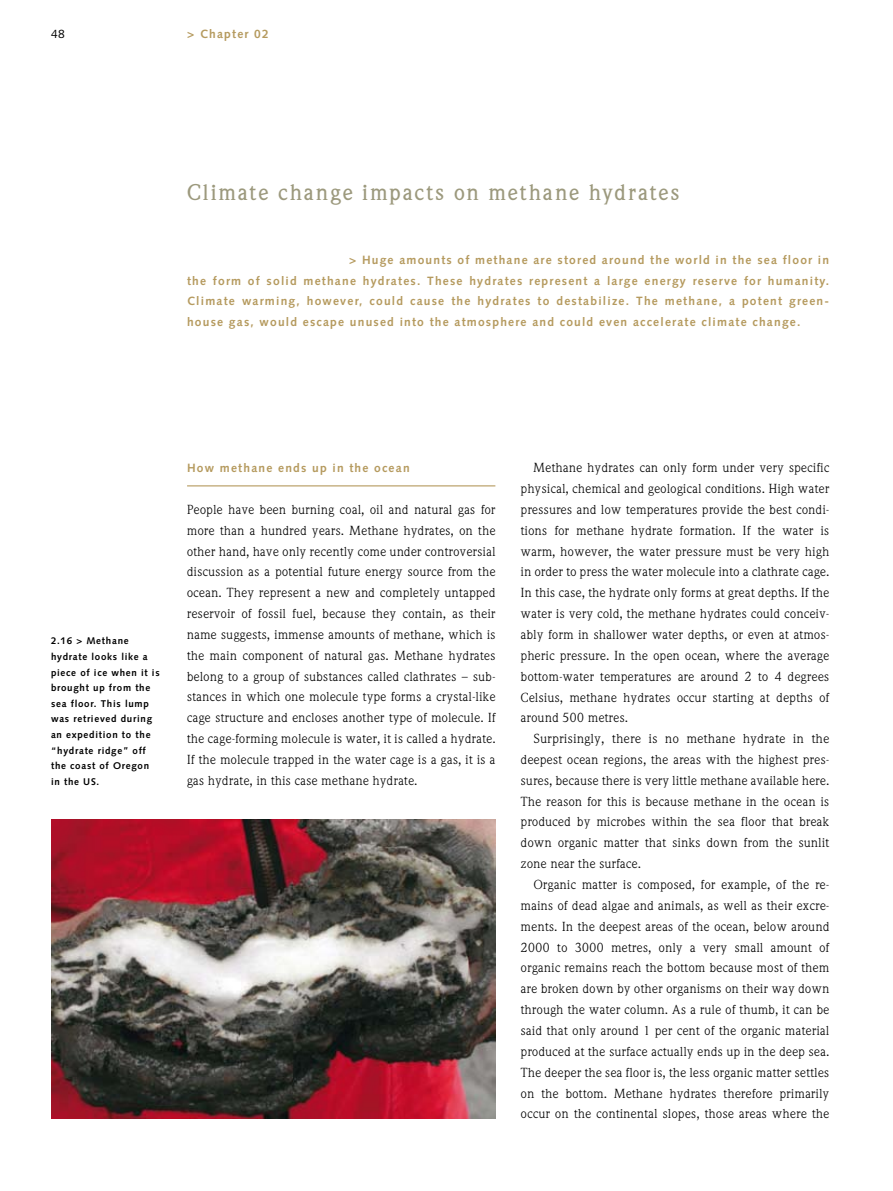
<style>
.page{position:relative;width:893px;height:1191px;background:#fff}
.page>*{position:absolute;margin:0;border:0;box-sizing:border-box;transform-origin:0 0}
.t1{font:500 22.5px "Weidemann BQ";letter-spacing:.095em;color:#9c997d}
.t2{font:13.05px/20.9px "Weidemann BQ";letter-spacing:.04em;color:#000;text-align:justify}
.t3{font:700 12px/20.9px "Syntax";letter-spacing:.1em;color:#b59a5e;text-align:justify}
.t4{font:12px "Syntax";color:#000}
.t5{font:700 9.75px/15.6px "Syntax";letter-spacing:.075em;color:#000}
</style>
<div class="page">
<hr style="left:187px;top:485px;width:308px;height:1px;background:#b59a5e">
<img style="left:51px;top:820px;width:444px;height:298px">
<p class="t4" style="left:51px;top:27px;width:15px">48</p>
<p class="t3" style="left:187px;top:24px;width:83px">&gt; Chapter 02</p>
<h1 class="t1" style="left:187px;top:180px;width:494px">Climate change impacts on methane hydrates</h1>
<p class="t3" style="left:187px;top:249px;width:644px;text-indent:162px">&gt; Huge amounts of methane are stored around the world in the sea floor in the form of solid methane hydrates. These hydrates represent a large energy reserve for humanity.<br>Climate warming, however, could cause the hydrates to destabilize. The methane, a potent green&shy;house gas, would escape unused into the atmosphere and could even accelerate climate change.</p>
<p class="t5" style="left:51px;top:633px;width:110px">2.16 &gt; Methane hydrate looks like a piece of ice when it is brought up from the sea floor. This lump was retrieved during an expedition to the “hydrate ridge” off the coast of Oregon in the US.</p>
<p class="t3" style="left:187px;top:457px;width:224px">How methane ends up in the ocean</p>
<p class="t2" style="left:187px;top:499px;width:310px">People have been burning coal, oil and natural gas for more than a hundred years. Methane hydrates, on the other hand, have only recently come under controversial discussion as a potential future energy source from the ocean. They represent a new and completely untapped reservoir of fossil fuel, because they contain, as their name suggests, immense amounts of methane, which is the main component of natural gas. Methane hydrates belong to a group of substances called clathrates – sub&shy;stances in which one molecule type forms a crystal-like cage structure and encloses another type of molecule. If the cage-forming molecule is water, it is called a hydrate.<br>If the molecule trapped in the water cage is a gas, it is a gas hydrate, in this case methane hydrate.</p>
<p class="t2" style="left:521px;top:457px;width:310px;text-indent:13px">Methane hydrates can only form under very specific physical, chemical and geological conditions. High water pressures and low temperatures provide the best condi&shy;tions for methane hydrate formation. If the water is warm, however, the water pressure must be very high in order to press the water molecule into a clathrate cage.<br>In this case, the hydrate only forms at great depths. If the water is very cold, the methane hydrates could conceiv&shy;ably form in shallower water depths, or even at atmos&shy;pheric pressure. In the open ocean, where the average bottom-water temperatures are around 2 to 4 degrees Celsius, methane hydrates occur starting at depths of around 500 metres.</p>
<p class="t2" style="left:521px;top:728px;width:310px;text-indent:13px">Surprisingly, there is no methane hydrate in the deepest ocean regions, the areas with the highest pres&shy;sures, because there is very little methane available here.<br>The reason for this is because methane in the ocean is produced by microbes within the sea floor that break down organic matter that sinks down from the sunlit zone near the surface.</p>
<p class="t2" style="left:521px;top:874px;width:310px;text-align:left;text-indent:13px">Organic matter is composed, for example, of the re-- mains of dead algae and animals, as well as their excre&shy;ments. In the deepest areas of the ocean, below around 2000 to 3000 metres, only a very small amount of organic remains reach the bottom because most of them are broken down by other organisms on their way down through the water column. As a rule of thumb, it can be said that only around 1 per cent of the organic material produced at the surface actually ends up in the deep sea.<br>The deeper the sea floor is, the less organic matter settles on the bottom. Methane hydrates therefore primarily occur on the continental slopes, those areas where the</p>
</div>
